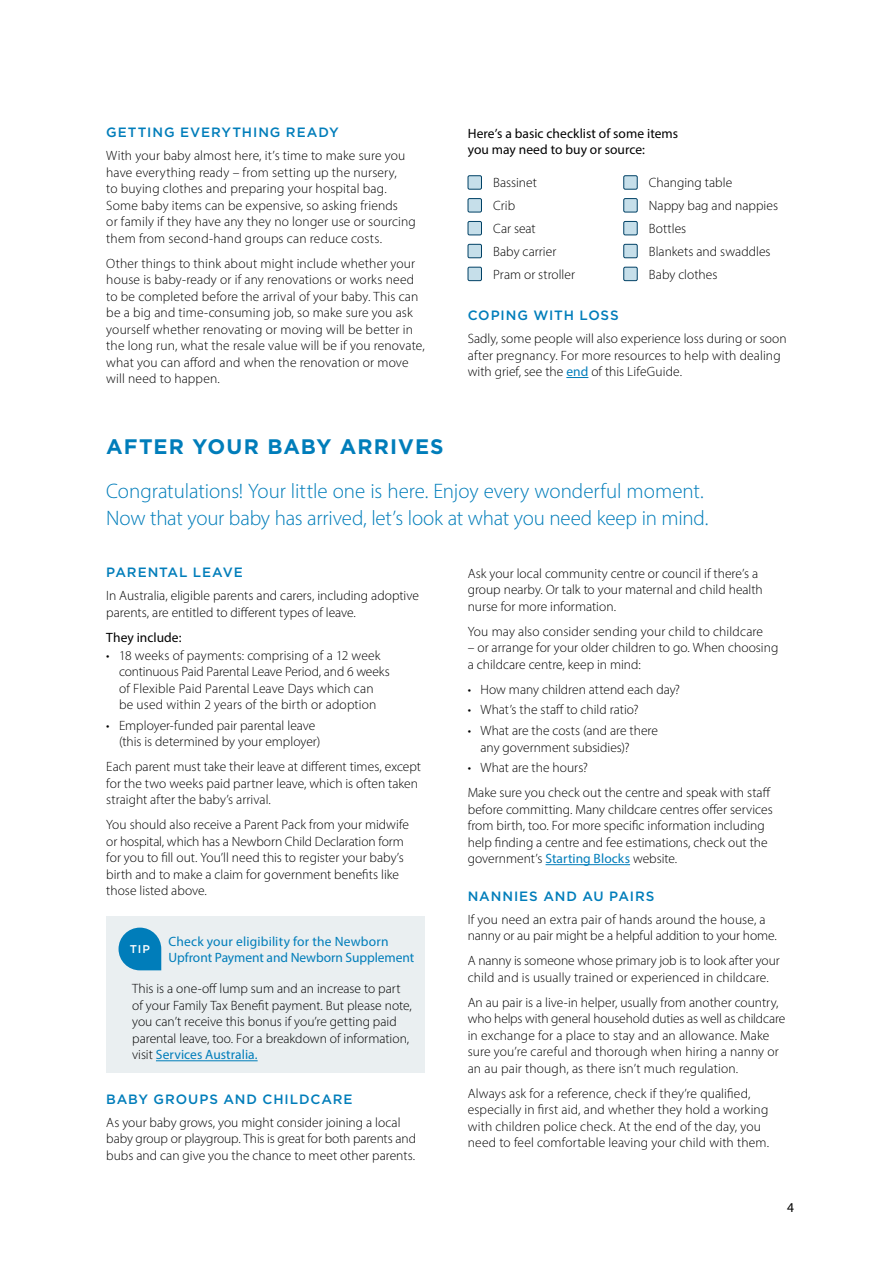
<style>
.page{position:relative;width:893px;height:1263px;background:#fff}
.page>*{position:absolute;margin:0;border:0;box-sizing:border-box;transform-origin:0 0}
.t1{font:300 21px/27px "Myriad Pro";letter-spacing:-.005em;color:#007dba}
.t2{font:700 21px "Gotham";letter-spacing:.05em;color:#007dba}
.t3{font:300 13.5px/16.5px "Myriad Pro";letter-spacing:.005em;color:#000}
.t4{font:500 13.5px "Gotham";letter-spacing:.065em;color:#007dba}
.t5{font:13.5px/16.5px "Myriad Pro";letter-spacing:.005em;color:#000}
.t6{font:13.5px/16.5px "Myriad Pro";color:#007dba}
.t7{font:500 11.25px "Gotham";color:#fff}
.s1{font-weight:400;color:#007dba}
</style>
<div class="page">
<svg style="left:566px;top:377px;width:22px;height:1px"></svg>
<div style="left:468px;top:176px;width:13px;height:13px;background:#c6dfea;border-radius:2px"></div>
<div style="left:468px;top:175px;width:14px;height:14px;border:1px solid #004165;border-radius:2px"></div>
<div style="left:468px;top:199px;width:13px;height:13px;background:#c6dfea;border-radius:2px"></div>
<div style="left:468px;top:198px;width:14px;height:14px;border:1px solid #004165;border-radius:2px"></div>
<div style="left:468px;top:221px;width:13px;height:14px;background:#c6dfea;border-radius:2px"></div>
<div style="left:468px;top:221px;width:14px;height:14px;border:1px solid #004165;border-radius:2px"></div>
<div style="left:468px;top:244px;width:13px;height:14px;background:#c6dfea;border-radius:2px"></div>
<div style="left:468px;top:244px;width:14px;height:14px;border:1px solid #004165;border-radius:2px"></div>
<div style="left:468px;top:267px;width:13px;height:14px;background:#c6dfea;border-radius:2px"></div>
<div style="left:468px;top:267px;width:14px;height:14px;border:1px solid #004165;border-radius:2px"></div>
<div style="left:624px;top:176px;width:13px;height:13px;background:#c6dfea;border-radius:2px"></div>
<div style="left:623px;top:175px;width:14px;height:14px;border:1px solid #004165;border-radius:2px"></div>
<div style="left:624px;top:199px;width:13px;height:13px;background:#c6dfea;border-radius:2px"></div>
<div style="left:623px;top:198px;width:14px;height:14px;border:1px solid #004165;border-radius:2px"></div>
<div style="left:624px;top:221px;width:13px;height:14px;background:#c6dfea;border-radius:2px"></div>
<div style="left:623px;top:221px;width:14px;height:14px;border:1px solid #004165;border-radius:2px"></div>
<div style="left:624px;top:244px;width:13px;height:14px;background:#c6dfea;border-radius:2px"></div>
<div style="left:623px;top:244px;width:14px;height:14px;border:1px solid #004165;border-radius:2px"></div>
<div style="left:624px;top:267px;width:13px;height:14px;background:#c6dfea;border-radius:2px"></div>
<div style="left:623px;top:267px;width:14px;height:14px;border:1px solid #004165;border-radius:2px"></div>
<div style="left:106px;top:916px;width:319px;height:157px;background:#eaeff1"></div>
<svg style="left:119px;top:928px;width:42px;height:42px;background:#218dc1"></svg>
<hr style="left:156px;top:1060px;width:102px;height:1px;background:#007dba">
<hr style="left:546px;top:864px;width:84px;height:1px;background:#007dba">
<p class="t4" style="left:106px;top:125px;width:234px">GETTING EVERYTHING READY</p>
<p class="t3" style="left:106px;top:147px;width:311px">With your baby almost here, it’s time to make sure you have everything ready – from setting up the nursery,<br>to buying clothes and preparing your hospital bag.<br>Some baby items can be expensive, so asking friends<br>or family if they have any they no longer use or sourcing them from second-hand groups can reduce costs.</p>
<p class="t3" style="left:106px;top:255px;width:320px">Other things to think about might include whether your house is baby-ready or if any renovations or works need to be completed before the arrival of your baby. This can be a big and time-consuming job, so make sure you ask yourself whether renovating or moving will be better in the long run, what the resale value will be if you renovate, what you can afford and when the renovation or move will need to happen.</p>
<p class="t5" style="left:468px;top:125px;width:212px">Here’s a basic checklist of some items you may need to buy or source:</p>
<p class="t3" style="left:493px;top:171px;width:83px;line-height:23px">Bassinet<br>Crib<br>Car seat<br>Baby carrier<br>Pram or stroller</p>
<p class="t3" style="left:649px;top:171px;width:131px;line-height:23px">Changing table<br>Nappy bag and nappies<br>Bottles<br>Blankets and swaddles<br>Baby clothes</p>
<p class="t4" style="left:468px;top:308px;width:153px">COPING WITH LOSS</p>
<p class="t3" style="left:468px;top:330px;width:320px">Sadly, some people will also experience loss during or soon after pregnancy. For more resources to help with dealing with grief, see the <span class="s1">end</span> of this LifeGuide.</p>
<h1 class="t2" style="left:106px;top:435px;width:339px">AFTER YOUR BABY ARRIVES</h1>
<h1 class="t1" style="left:106px;top:478px;width:604px">Congratulations! Your little one is here. Enjoy every wonderful moment.<br>Now that your baby has arrived, let’s look at what you need keep in mind.</h1>
<p class="t4" style="left:106px;top:565px;width:138px">PARENTAL LEAVE</p>
<p class="t3" style="left:106px;top:587px;width:314px">In Australia, eligible parents and carers, including adoptive parents, are entitled to different types of leave.</p>
<p class="t5" style="left:106px;top:629px;width:77px">They include:</p>
<p class="t3" style="left:119px;top:647px;width:272px;text-indent:-13px">• 18 weeks of payments: comprising of a 12 week continuous Paid Parental Leave Period, and 6 weeks of Flexible Paid Parental Leave Days which can be used within 2 years of the birth or adoption</p>
<p class="t3" style="left:119px;top:717px;width:203px;text-indent:-13px">• Employer-funded pair parental leave (this is determined by your employer)</p>
<p class="t3" style="left:106px;top:758px;width:316px">Each parent must take their leave at different times, except for the two weeks paid partner leave, which is often taken straight after the baby’s arrival.</p>
<p class="t3" style="left:106px;top:816px;width:304px">You should also receive a Parent Pack from your midwife or hospital, which has a Newborn Child Declaration form for you to fill out. You’ll need this to register your baby’s birth and to make a claim for government benefits like those listed above.</p>
<p class="t3" style="left:468px;top:565px;width:297px">Ask your local community centre or council if there’s a group nearby. Or talk to your maternal and child health nurse for more information.</p>
<p class="t3" style="left:468px;top:623px;width:297px">You may also consider sending your child to childcare</p>
<p class="t3" style="left:468px;top:639px;width:312px">– or arrange for your older children to go. When choosing a childcare centre, keep in mind:</p>
<p class="t3" style="left:468px;top:681px;width:214px">• How many children attend each day?</p>
<p class="t3" style="left:468px;top:701px;width:172px">• What’s the staff to child ratio?</p>
<p class="t3" style="left:480px;top:722px;width:179px;text-indent:-13px">• What are the costs (and are there any government subsidies)?</p>
<p class="t3" style="left:468px;top:755px;width:304px;line-height:25px">• What are the hours?<br>Make sure you check out the centre and speak with staff</p>
<p class="t3" style="left:468px;top:801px;width:306px">before committing. Many childcare centres offer services from birth, too. For more specific information including help finding a centre and fee estimations, check out the government’s <span class="s1">Starting Blocks</span> website.</p>
<p class="t4" style="left:468px;top:888px;width:188px">NANNIES AND AU PAIRS</p>
<p class="t3" style="left:468px;top:911px;width:311px">If you need an extra pair of hands around the house, a nanny or au pair might be a helpful addition to your home.</p>
<p class="t3" style="left:468px;top:952px;width:313px">A nanny is someone whose primary job is to look after your child and is usually trained or experienced in childcare.</p>
<p class="t3" style="left:468px;top:994px;width:319px">An au pair is a live-in helper, usually from another country, who helps with general household duties as well as childcare in exchange for a place to stay and an allowance. Make sure you’re careful and thorough when hiring a nanny or an au pair though, as there isn’t much regulation.</p>
<p class="t3" style="left:468px;top:1085px;width:303px">Always ask for a reference, check if they’re qualified, especially in first aid, and whether they hold a working with children police check. At the end of the day, you need to feel comfortable leaving your child with them.</p>
<p class="t7" style="left:130px;top:943px;width:21px">TIP</p>
<p class="t6" style="left:168px;top:933px;width:247px">Check your eligibility for the Newborn<br>Upfront Payment and Newborn Supplement</p>
<p class="t3" style="left:132px;top:980px;width:281px">This is a one-off lump sum and an increase to part of your Family Tax Benefit payment. But please note, you can’t receive this bonus if you’re getting paid parental leave, too. For a breakdown of information, visit <span class="s1">Services Australia.</span></p>
<p class="t4" style="left:106px;top:1091px;width:248px">BABY GROUPS AND CHILDCARE</p>
<p class="t3" style="left:106px;top:1114px;width:311px">As your baby grows, you might consider joining a local baby group or playgroup. This is great for both parents and bubs and can give you the chance to meet other parents.</p>
<p class="t5" style="left:787px;top:1199px;width:8px">4</p>
</div>
